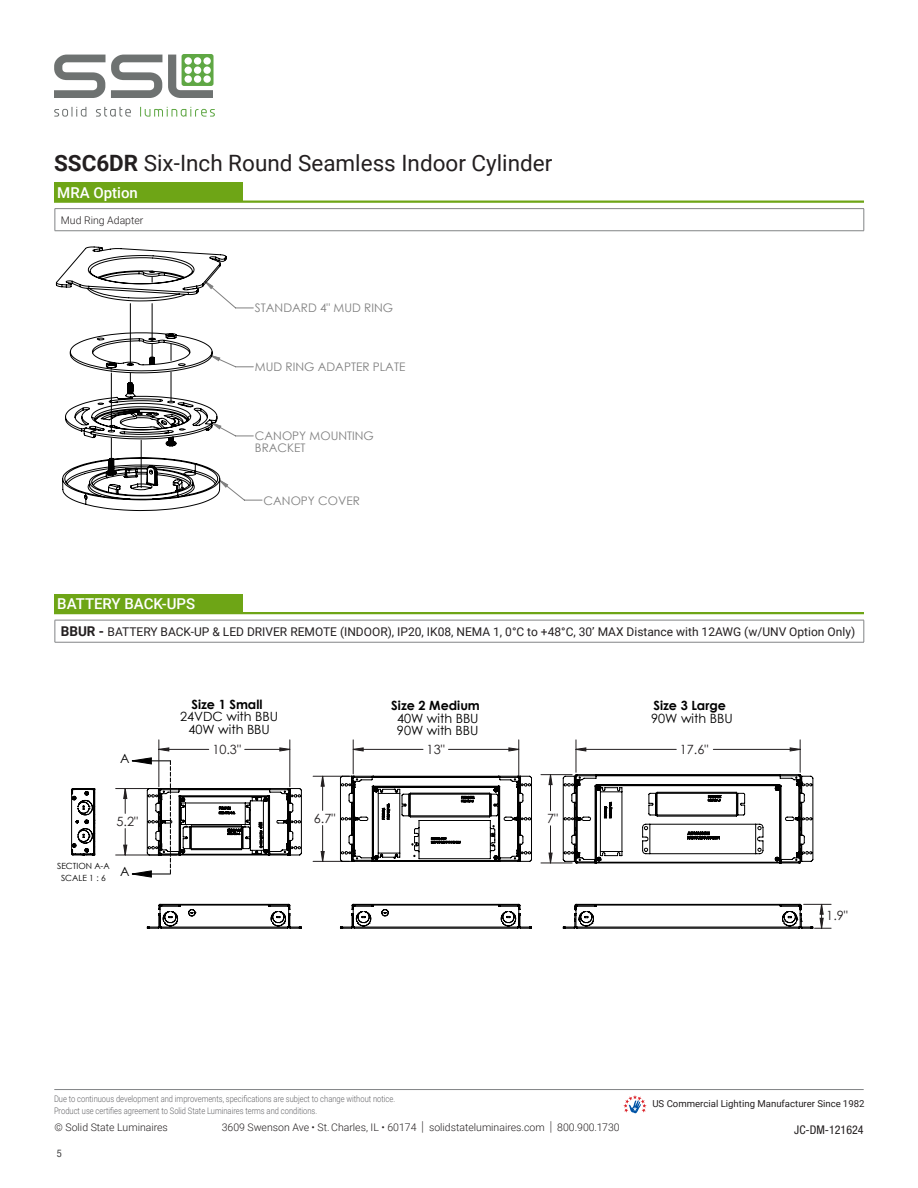
<style>
.page{position:relative;width:918px;height:1188px;background:#fff}
.page>*{position:absolute;margin:0;border:0;box-sizing:border-box;transform-origin:0 0}
.t1{font:22.5px "Roboto";color:#231f20}
.t2{font:500 15px "Roboto";color:#fff}
.t3{font:12.75px/12.6px "Century Gothic";color:#000;text-align:center}
.t4{font:12.75px "Century Gothic";color:#231f20}
.t5{font:700 12.75px/12.6px "Century Gothic";color:#000}
.t6{font:12px "Roboto";color:#231f20}
.t7{font:condensed 12px "Helvetica Neue LT Std";color:#231f20}
.t8{font:11.85px/11.7px "Century Gothic";color:#808080}
.t9{font:300 10.5px "Roboto";color:#231f20}
.t10{font:condensed 10.5px "Helvetica Neue LT Std";color:#3e3e3f}
.t11{font:9.6px "Roboto";color:#231f20}
.t12{font:300 9px/12px "Roboto";color:#636366;scale:.84 1}
.t13{font:8.55px/11.6px "Century Gothic";color:#000;text-align:center}
.s1{font-weight:700}
.s2{font-weight:700;font-size:13.5px}
.s3{font-weight:400}
.s4{font-size:13.65px}
</style>
<div class="page">
<svg style="left:623px;top:1095px;width:24px;height:18px"></svg>
<hr style="left:54px;top:1089px;width:810px;height:1px;background:#828486">
<svg style="left:54px;top:55px;width:108px;height:43px"></svg>
<svg style="left:54px;top:107px;width:32px;height:10px"></svg>
<svg style="left:96px;top:107px;width:35px;height:10px"></svg>
<svg style="left:140px;top:107px;width:75px;height:10px"></svg>
<svg style="left:168px;top:54px;width:46px;height:44px"></svg>
<hr style="left:54px;top:612px;width:810px;height:2px;background:#6ea516">
<div style="left:54px;top:594px;width:189px;height:19px;background:#6ea516"></div>
<hr style="left:116px;top:788px;width:61px;height:1px;background:#231f20">
<hr style="left:116px;top:855px;width:61px;height:1px;background:#231f20">
<hr style="left:159px;top:740px;width:1px;height:47px;background:#231f20">
<hr style="left:290px;top:740px;width:1px;height:47px;background:#231f20">
<hr style="left:353px;top:740px;width:1px;height:34px;background:#231f20">
<hr style="left:519px;top:740px;width:1px;height:38px;background:#231f20">
<hr style="left:576px;top:740px;width:1px;height:32px;background:#231f20">
<hr style="left:800px;top:740px;width:1px;height:32px;background:#231f20">
<svg style="left:124px;top:748px;width:699px;height:180px"></svg>
<svg style="left:147px;top:774px;width:666px;height:90px"></svg>
<svg style="left:147px;top:904px;width:684px;height:25px"></svg>
<svg style="left:71px;top:788px;width:24px;height:67px"></svg>
<hr style="left:55px;top:620px;width:809px;height:1px;background:#828486">
<svg style="left:55px;top:620px;width:1px;height:22px"></svg>
<svg style="left:864px;top:620px;width:1px;height:22px"></svg>
<hr style="left:55px;top:642px;width:809px;height:1px;background:#828486">
<hr style="left:54px;top:201px;width:810px;height:2px;background:#6ea516">
<div style="left:54px;top:183px;width:189px;height:19px;background:#6ea516"></div>
<hr style="left:55px;top:208px;width:809px;height:1px;background:#828486">
<svg style="left:55px;top:209px;width:1px;height:21px"></svg>
<svg style="left:864px;top:209px;width:1px;height:22px"></svg>
<hr style="left:55px;top:230px;width:809px;height:1px;background:#828486">
<svg style="left:227px;top:300px;width:36px;height:201px"></svg>
<svg style="left:56px;top:246px;width:171px;height:265px"></svg>
<p class="t1" style="left:54px;top:148px;width:500px"><span class="s1">SSC6DR</span> Six-Inch Round Seamless Indoor Cylinder</p>
<p class="t2" style="left:57px;top:182px;width:82px">MRA Option</p>
<p class="t9" style="left:61px;top:213px;width:84px">Mud Ring Adapter</p>
<p class="t2" style="left:57px;top:594px;width:139px">BATTERY BACK-UPS</p>
<p class="t8" style="left:255px;top:302px;width:140px">STANDARD 4" MUD RING</p>
<p class="t8" style="left:255px;top:361px;width:152px">MUD RING ADAPTER PLATE</p>
<p class="t8" style="left:255px;top:430px;width:120px">CANOPY MOUNTING<br>BRACKET</p>
<p class="t8" style="left:264px;top:494px;width:98px">CANOPY COVER</p>
<p class="t6" style="left:61px;top:624px;width:796px"><span class="s2">BBUR -</span> BATTERY BACK-UP &amp; LED DRIVER REMOTE (INDOOR), IP20, IK08, NEMA 1, 0°C to +48°C, 30’ MAX Distance with 12AWG (w/UNV Option Only)</p>
<p class="t3" style="left:120px;top:752px;width:11px">A</p>
<p class="t4" style="left:116px;top:813px;width:23px">5.2"</p>
<p class="t13" style="left:57px;top:860px;width:54px">SECTION A-A<br>SCALE 1 : 6</p>
<p class="t3" style="left:120px;top:865px;width:11px">A</p>
<p class="t3" style="left:180px;top:697px;width:100px"><span class="s1">Size 1 Small<br></span>24VDC with BBU<br>40W with BBU</p>
<p class="t3" style="left:391px;top:699px;width:90px"><span class="s1">Size 2 Medium<br></span>40W with BBU<br>90W with BBU</p>
<p class="t5" style="left:651px;top:699px;width:83px">Size 3 Large<br><span class="s3">90W with BBU</span></p>
<p class="t4" style="left:212px;top:742px;width:30px">10.3"</p>
<p class="t4" style="left:427px;top:742px;width:20px">13"</p>
<p class="t4" style="left:314px;top:810px;width:23px">6.7"</p>
<p class="t4" style="left:547px;top:811px;width:12px">7"</p>
<p class="t4" style="left:680px;top:742px;width:30px">17.6"</p>
<p class="t4" style="left:826px;top:908px;width:23px">1.9"</p>
<p class="t12" style="left:54px;top:1093px;width:408px">Due to continuous development and improvements, specifications are subject to change without notice.<br>Product use certifies agreement to Solid State Luminaires terms and conditions.</p>
<p class="t9" style="left:55px;top:1120px;width:115px">© Solid State Luminaires</p>
<p class="t9" style="left:222px;top:1120px;width:400px">3609 Swenson Ave • St. Charles, IL • 60174 <span class="s4">|</span> solidstateluminaires.com <span class="s4">|</span> 800.900.1730</p>
<p class="t10" style="left:57px;top:1147px;width:7px">5</p>
<p class="t11" style="left:652px;top:1097px;width:214px">US Commercial Lighting Manufacturer Since 1982</p>
<h3 class="t7" style="left:794px;top:1123px;width:71px">JC-DM-121624</h3>
</div>
